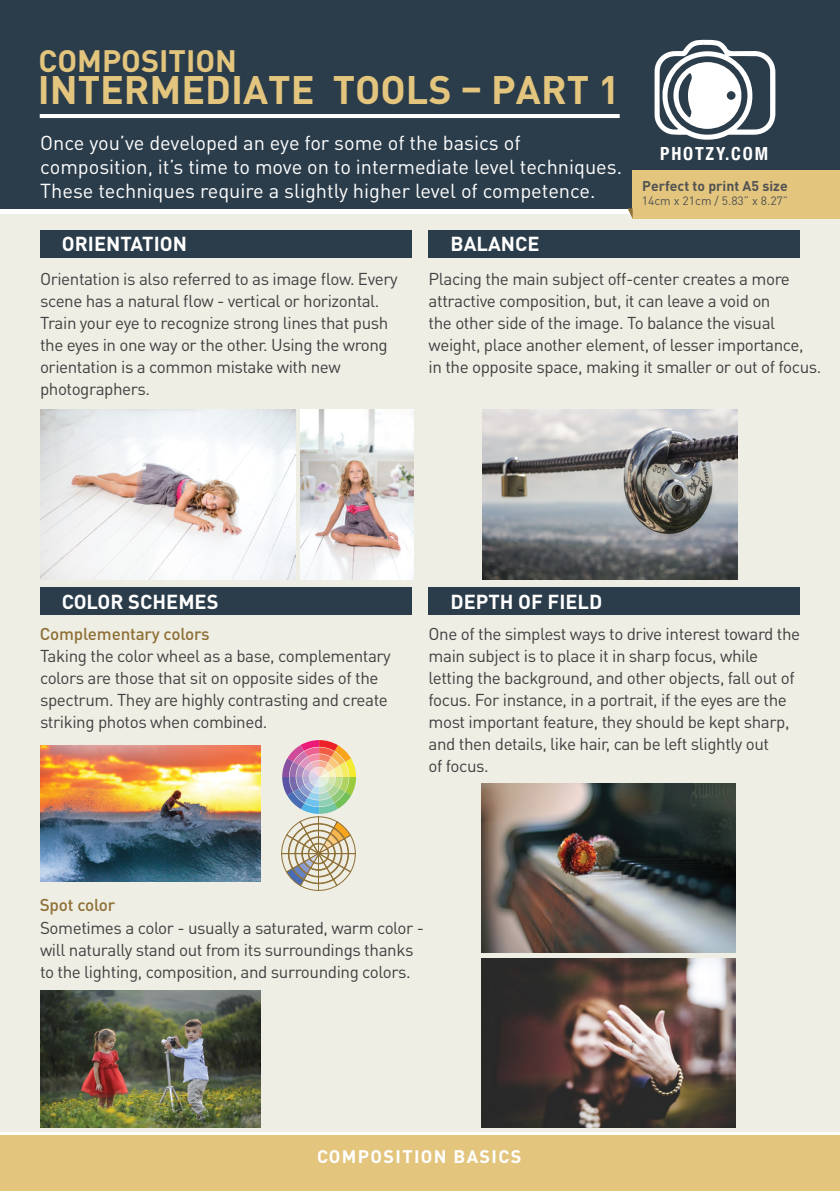
<style>
.page{position:relative;width:840px;height:1191px;background:#fff}
.page>*{position:absolute;margin:0;border:0;box-sizing:border-box;transform-origin:0 0}
.t1{font:700 39.2px "DIN Pro";color:#e3c57e}
.t2{font:700 30.6px "DIN Pro";color:#e3c57e}
.t3{font:20px/24px "DIN Pro";color:#fff}
.t4{font:700 20px "DIN Pro";color:#fff}
.t5{font:700 18px "DIN Pro";letter-spacing:.075em;color:#fff}
.t6{font:700 condensed 18px "Helvetica Neue";letter-spacing:.1em;color:#fff}
.t7{font:17px/22px "DIN Pro";letter-spacing:-.025em;color:#414042}
.t8{font:500 17px "DIN Pro";letter-spacing:-.01em;color:#8e7036}
.t9{font:700 14px "DIN Pro";color:#525352}
.t10{font:12px "DIN Pro";color:#525352}
</style>
<div class="page">
<div style="left:0;top:213px;width:839px;height:918px;background:#efeee4"></div>
<div style="left:0;top:0;width:839px;height:208px;background:#2b3c4a"></div>
<div style="left:0;top:1135px;width:839px;height:56px;background:#e3c57e"></div>
<svg style="left:654px;top:40px;width:121px;height:100px"></svg>
<hr style="left:40px;top:114px;width:579px;height:4px;background:#fff">
<div style="left:632px;top:170px;width:207px;height:49px;background:#e3c57e"></div>
<svg style="left:627px;top:208px;width:5px;height:9px"></svg>
<div style="left:40px;top:230px;width:371px;height:27px;background:#2b3c4a"></div>
<div style="left:40px;top:587px;width:371px;height:27px;background:#2b3c4a"></div>
<div style="left:428px;top:587px;width:371px;height:27px;background:#2b3c4a"></div>
<div style="left:428px;top:230px;width:371px;height:27px;background:#2b3c4a"></div>
<img style="left:41px;top:409px;width:254px;height:170px">
<img style="left:300px;top:409px;width:113px;height:170px">
<img style="left:482px;top:409px;width:255px;height:170px">
<img style="left:40px;top:990px;width:220px;height:137px">
<img style="left:40px;top:745px;width:220px;height:136px">
<img style="left:281px;top:740px;width:75px;height:150px">
<img style="left:481px;top:783px;width:254px;height:169px">
<img style="left:481px;top:958px;width:254px;height:169px">
<h2 class="t2" style="left:38px;top:40px;width:200px">COMPOSITION</h2>
<h1 class="t1" style="left:38px;top:63px;width:583px">INTERMEDIATE TOOLS – PART 1</h1>
<p class="t3" style="left:40px;top:130px;width:583px">Once you’ve developed an eye for some of the basics of composition, it’s time to move on to intermediate level techniques.<br>These techniques require a slightly higher level of competence.</p>
<p class="t6" style="left:659px;top:142px;width:109px">PHOTZY.COM</p>
<p class="t9" style="left:642px;top:176px;width:147px">Perfect to print A5 size</p>
<p class="t10" style="left:641px;top:193px;width:148px">14cm x 21cm / 5.83” x 8.27”</p>
<p class="t4" style="left:62px;top:230px;width:126px">ORIENTATION</p>
<p class="t7" style="left:40px;top:267px;width:359px">Orientation is also referred to as image flow. Every scene has a natural flow - vertical or horizontal.<br>Train your eye to recognize strong lines that push the eyes in one way or the other. Using the wrong orientation is a common mistake with new photographers.</p>
<p class="t4" style="left:450px;top:230px;width:90px">BALANCE</p>
<p class="t7" style="left:428px;top:267px;width:394px">Placing the main subject off-center creates a more attractive composition, but, it can leave a void on<br>the other side of the image. To balance the visual weight, place another element, of lesser importance,<br>in the opposite space, making it smaller or out of focus.</p>
<p class="t4" style="left:62px;top:588px;width:158px">COLOR SCHEMES</p>
<p class="t8" style="left:40px;top:622px;width:171px">Complementary colors</p>
<p class="t7" style="left:40px;top:644px;width:352px">Taking the color wheel as a base, complementary colors are those that sit on opposite sides of the spectrum. They are highly contrasting and create striking photos when combined.</p>
<p class="t4" style="left:450px;top:588px;width:153px">DEPTH OF FIELD</p>
<p class="t7" style="left:428px;top:622px;width:373px">One of the simplest ways to drive interest toward the main subject is to place it in sharp focus, while letting the background, and other objects, fall out of focus. For instance, in a portrait, if the eyes are the most important feature, they should be kept sharp, and then details, like hair, can be left slightly out<br>of focus.</p>
<p class="t8" style="left:40px;top:893px;width:77px">Spot color</p>
<p class="t7" style="left:40px;top:916px;width:385px">Sometimes a color - usually a saturated, warm color - will naturally stand out from its surroundings thanks to the lighting, composition, and surrounding colors.</p>
<p class="t5" style="left:317px;top:1144px;width:206px">COMPOSITION BASICS</p>
</div>
